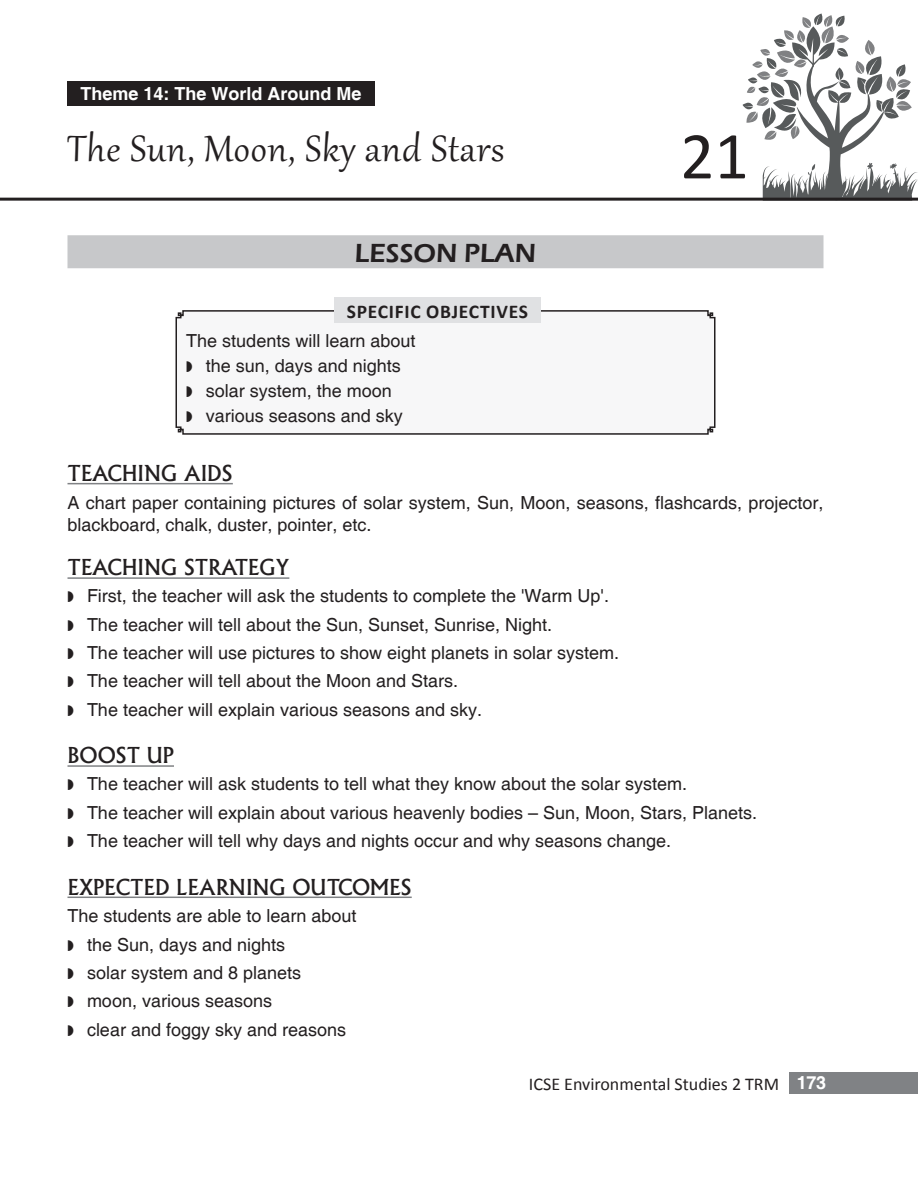
<style>
.page{position:relative;width:918px;height:1188px;background:#fff}
.page>*{position:absolute;margin:0;border:0;box-sizing:border-box;transform-origin:0 0}
.t1{font:67.5px "Calibri";color:#231f20}
.Head{font:45px "Gabriola";letter-spacing:.02em;color:#231f20}
.Lesson_plan{font:600 27px "Eras ITC";color:#231f20}
.Head_1{font:500 21px "Albertus";color:#231f20}
.t2{font:700 19.5px "Calibri";letter-spacing:.04em;color:#231f20}
.Body_text{font:18px/24.9px "Helvetica";color:#231f20;text-align:center}
.t3{font:18px "Calibri";color:#231f20}
.Answer{font:700 18px "Helvetica";color:#fff}
</style>
<div class="page">
<div style="left:790px;top:1072px;width:128px;height:22px;background:#808285"></div>
<svg style="left:743px;top:14px;width:175px;height:184px"></svg>
<hr style="left:0;top:198px;width:918px;height:3px;background:#231f20">
<div style="left:68px;top:235px;width:756px;height:33px;background:#c7c8ca"></div>
<hr style="left:68px;top:483px;width:165px;height:1px;background:#808285">
<hr style="left:68px;top:577px;width:221px;height:2px;background:#808285">
<hr style="left:68px;top:765px;width:106px;height:2px;background:#808285">
<hr style="left:68px;top:897px;width:344px;height:1px;background:#808285">
<svg style="left:175px;top:310px;width:541px;height:125px"></svg>
<div style="left:334px;top:298px;width:207px;height:25px;background:#e0e1e3"></div>
<div style="left:68px;top:81px;width:307px;height:25px;background:#231f20"></div>
<svg style="left:187px;top:361px;width:5px;height:11px"></svg>
<svg style="left:187px;top:386px;width:5px;height:11px"></svg>
<svg style="left:187px;top:411px;width:5px;height:11px"></svg>
<p class="Answer" style="left:81px;top:83px;width:283px">Theme 14: The World Around Me</p>
<p class="Head" style="left:68px;top:119px;width:438px">The Sun, Moon, Sky and Stars</p>
<p class="Lesson_plan" style="left:355px;top:237px;width:183px">LESSON PLAN</p>
<p class="t1" style="left:680px;top:114px;width:70px">21</p>
<p class="t2" style="left:347px;top:299px;width:183px">SPECIFIC OBJECTIVES</p>
<p class="Body_text" style="left:186px;top:329px;width:231px">The students will learn about the sun, days and nights solar system, the moon various seasons and sky</p>
<p class="Head_1" style="left:68px;top:460px;width:167px">TEACHING AIDS</p>
<p class="Body_text" style="left:68px;top:492px;width:757px;line-height:22.5px;text-align:left">A chart paper containing pictures of solar system, Sun, Moon, seasons, flashcards, projector, blackboard, chalk, duster, pointer, etc.</p>
<p class="Head_1" style="left:68px;top:555px;width:223px">TEACHING STRATEGY</p>
<p class="Body_text" style="left:87px;top:584px;width:524px">First, the teacher will ask the students to complete the 'Warm Up'.</p>
<p class="Body_text" style="left:87px;top:613px;width:467px">The teacher will tell about the Sun, Sunset, Sunrise, Night.</p>
<p class="Body_text" style="left:87px;top:641px;width:534px">The teacher will use pictures to show eight planets in solar system.</p>
<p class="Body_text" style="left:87px;top:669px;width:373px">The teacher will tell about the Moon and Stars.</p>
<p class="Body_text" style="left:87px;top:698px;width:397px">The teacher will explain various seasons and sky.</p>
<p class="Head_1" style="left:68px;top:743px;width:108px">BOOST UP</p>
<p class="Body_text" style="left:87px;top:772px;width:602px">The teacher will ask students to tell what they know about the solar system.</p>
<p class="Body_text" style="left:87px;top:801px;width:672px">The teacher will explain about various heavenly bodies – Sun, Moon, Stars, Planets.</p>
<p class="Body_text" style="left:87px;top:829px;width:586px">The teacher will tell why days and nights occur and why seasons change.</p>
<p class="Head_1" style="left:68px;top:874px;width:346px">EXPECTED LEARNING OUTCOMES</p>
<p class="Body_text" style="left:68px;top:904px;width:291px">The students are able to learn about</p>
<p class="Body_text" style="left:87px;top:933px;width:200px">the Sun, days and nights</p>
<p class="Body_text" style="left:87px;top:961px;width:216px">solar system and 8 planets</p>
<p class="Body_text" style="left:87px;top:989px;width:187px">moon, various seasons</p>
<p class="Body_text" style="left:87px;top:1018px;width:261px">clear and foggy sky and reasons</p>
<p class="t3" style="left:529px;top:1073px;width:252px">ICSE Environmental Studies 2 TRM</p>
<p class="Answer" style="left:797px;top:1072px;width:31px">173</p>
</div>
